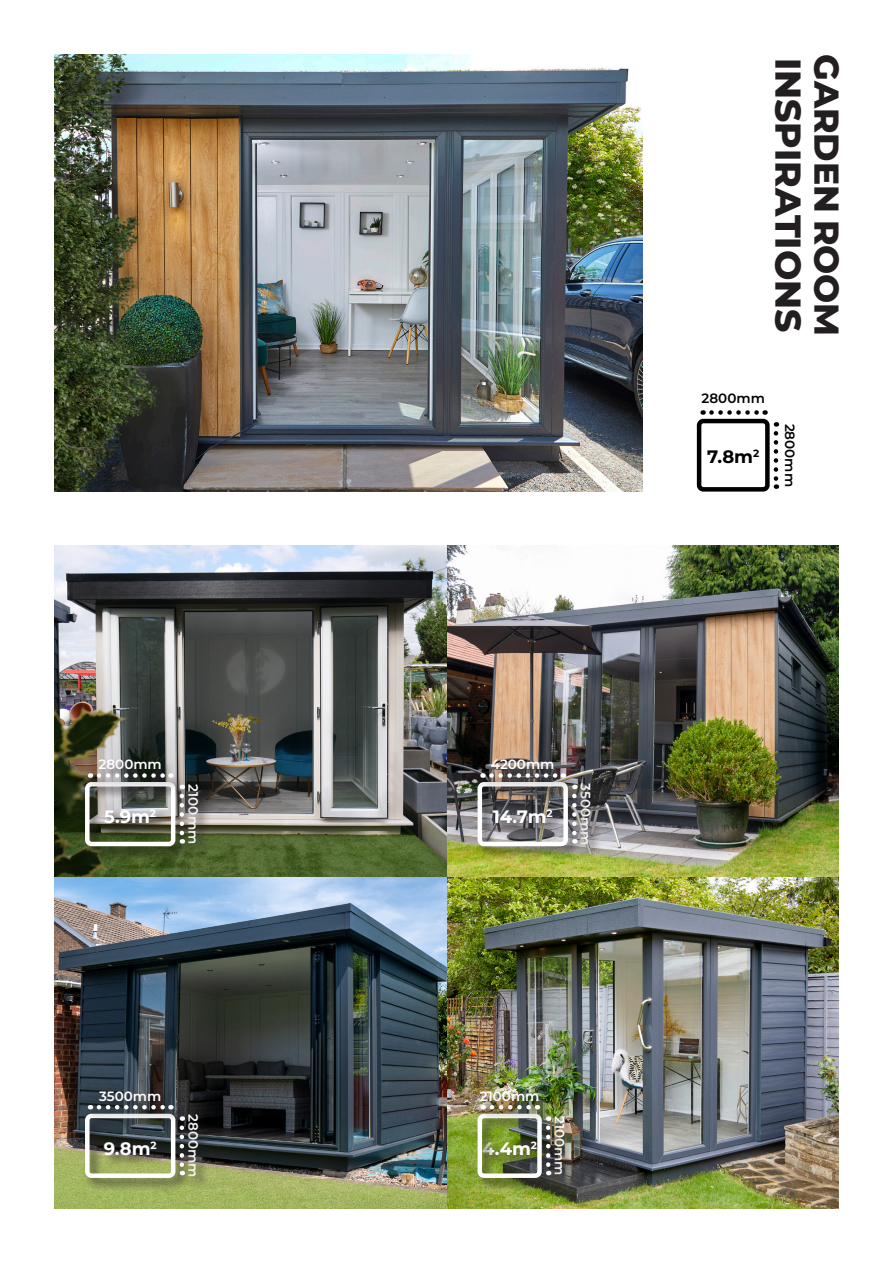
<style>
.page{position:relative;width:893px;height:1263px;background:#fff}
.page>*{position:absolute;margin:0;border:0;box-sizing:border-box;transform-origin:0 0}
.t1{font:800 36px "Montserrat";color:#231f20}
.t2{font:800 34.5px "Montserrat";color:#231f20}
.t3{font:700 18px "Montserrat";color:#fff}
.t4{font:700 18px "Montserrat";color:#000}
.t5{font:600 13.5px "Montserrat";color:#fff}
.t6{font:600 13.5px "Montserrat";color:#000}
</style>
<div class="page">
<img style="left:54px;top:546px;width:785px;height:663px">
<img style="left:54px;top:54px;width:589px;height:438px">
<div style="left:97px;top:758px;width:78px;height:25px;background:#231f20;opacity:.75"></div>
<div style="left:186px;top:783px;width:26px;height:74px;background:#231f20;opacity:.75"></div>
<div style="left:697px;top:419px;width:73px;height:73px;border:4px solid #000;border-radius:4px"></div>
<div style="left:83px;top:780px;width:107px;height:80px;background:#231f20;opacity:.75"></div>
<div style="left:85px;top:782px;width:90px;height:64px;border:4px solid #fff;border-radius:4px"></div>
<svg style="left:711px;top:410px;width:55px;height:5px"></svg>
<div style="left:86px;top:771px;width:100px;height:20px;background:#231f20;opacity:.75"></div>
<svg style="left:99px;top:773px;width:72px;height:5px"></svg>
<svg style="left:774px;top:433px;width:4px;height:56px"></svg>
<div style="left:178px;top:783px;width:20px;height:74px;background:#231f20;opacity:.75"></div>
<svg style="left:180px;top:796px;width:4px;height:48px"></svg>
<div style="left:98px;top:1089px;width:76px;height:26px;background:#231f20;opacity:.75"></div>
<div style="left:186px;top:1113px;width:26px;height:78px;background:#231f20;opacity:.75"></div>
<div style="left:83px;top:1111px;width:107px;height:81px;background:#231f20;opacity:.75"></div>
<div style="left:85px;top:1114px;width:90px;height:64px;border:4px solid #fff;border-radius:4px"></div>
<div style="left:178px;top:1114px;width:20px;height:74px;background:#231f20;opacity:.75"></div>
<svg style="left:180px;top:1128px;width:4px;height:47px"></svg>
<div style="left:479px;top:1089px;width:73px;height:26px;background:#231f20;opacity:.75"></div>
<div style="left:553px;top:1115px;width:26px;height:74px;background:#231f20;opacity:.75"></div>
<div style="left:475px;top:1111px;width:81px;height:81px;background:#231f20;opacity:.75"></div>
<div style="left:477px;top:1114px;width:65px;height:64px;border:4px solid #fff;border-radius:4px"></div>
<div style="left:544px;top:1114px;width:20px;height:74px;background:#231f20;opacity:.75"></div>
<svg style="left:546px;top:1128px;width:4px;height:47px"></svg>
<div style="left:490px;top:758px;width:78px;height:25px;background:#231f20;opacity:.75"></div>
<div style="left:579px;top:782px;width:26px;height:77px;background:#231f20;opacity:.75"></div>
<div style="left:475px;top:780px;width:107px;height:80px;background:#231f20;opacity:.75"></div>
<div style="left:477px;top:782px;width:91px;height:64px;border:4px solid #fff;border-radius:4px"></div>
<div style="left:570px;top:783px;width:20px;height:74px;background:#231f20;opacity:.75"></div>
<svg style="left:572px;top:796px;width:5px;height:48px"></svg>
<div style="left:479px;top:771px;width:100px;height:20px;background:#231f20;opacity:.75"></div>
<svg style="left:491px;top:773px;width:73px;height:5px"></svg>
<div style="left:479px;top:1103px;width:74px;height:20px;background:#231f20;opacity:.75"></div>
<svg style="left:492px;top:1105px;width:46px;height:4px"></svg>
<div style="left:86px;top:1103px;width:100px;height:20px;background:#231f20;opacity:.75"></div>
<svg style="left:99px;top:1105px;width:72px;height:4px"></svg>
<p class="t1" style="left:814px;top:58px;width:276px;rotate:90deg">INSPIRATIONS</p>
<p class="t2" style="left:852px;top:54px;width:284px;rotate:90deg">GARDEN ROOM</p>
<p class="t6" style="left:702px;top:389px;width:65px">2800mm</p>
<p class="t4" style="left:707px;top:443px;width:54px">7.8m<sup>2</sup></p>
<p class="t6" style="left:799px;top:424px;width:65px;rotate:90deg">2800mm</p>
<p class="t5" style="left:99px;top:754px;width:65px">2800mm</p>
<p class="t5" style="left:491px;top:754px;width:65px">4200mm</p>
<p class="t3" style="left:104px;top:803px;width:53px">5.9m<sup>2</sup></p>
<p class="t5" style="left:203px;top:784px;width:61px;rotate:90deg">2100mm</p>
<p class="t3" style="left:493px;top:803px;width:62px">14.7m<sup>2</sup></p>
<p class="t5" style="left:595px;top:783px;width:64px;rotate:90deg">3500mm</p>
<p class="t5" style="left:99px;top:1086px;width:64px">3500mm</p>
<p class="t5" style="left:480px;top:1086px;width:61px">2100mm</p>
<p class="t3" style="left:104px;top:1135px;width:54px">9.8m<sup>2</sup></p>
<p class="t5" style="left:203px;top:1114px;width:65px;rotate:90deg">2800mm</p>
<p class="t3" style="left:482px;top:1135px;width:56px">4.4m<sup>2</sup></p>
<p class="t5" style="left:569px;top:1116px;width:61px;rotate:90deg">2100mm</p>
</div>
